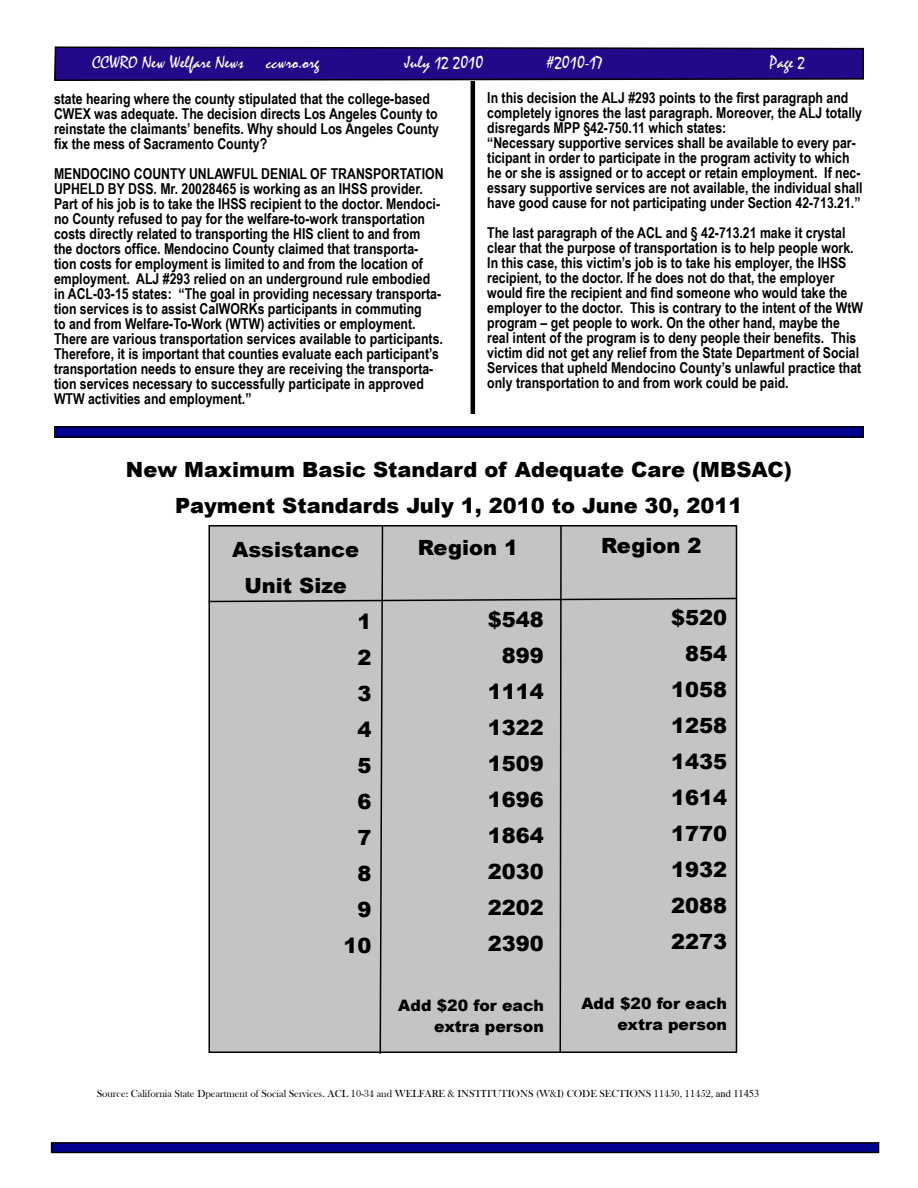
<style>
.page{position:relative;width:918px;height:1188px;background:#fff}
.page>*{position:absolute;margin:0;border:0;box-sizing:border-box;transform-origin:0 0}
.t1{font:900 21px/36px "Arial";color:#000;text-align:right}
.t2{font:18px "Mistral";color:#fffcf8}
.t3{font:900 15.75px/21px "Arial";color:#000;text-align:right}
.t4{font:700 15px/15px "Arial Narrow";color:#000}
.t5{font:10.5px "Bask Old Face";color:#000}
.s1{font-family:"Times"}
</style>
<div class="page">
<svg style="left:54px;top:46px;width:810px;height:36px;background:#311b87"></svg>
<div style="left:55px;top:427px;width:808px;height:10px;background:#000090"></div>
<div style="left:54px;top:426px;width:810px;height:12px;border:2px solid #000"></div>
<div style="left:52px;top:1143px;width:827px;height:9px;background:#000090"></div>
<div style="left:51px;top:1142px;width:828px;height:11px;border:2px solid #000"></div>
<hr style="left:471px;top:81px;width:4px;height:333px;background:#000">
<div style="left:208px;top:525px;width:530px;height:529px;background:#c2c4c6"></div>
<p class="t2" style="left:92px;top:52px;width:229px">CCWRO New Welfare News ccwro.org</p>
<p class="t2" style="left:405px;top:52px;width:80px">July 12 2010</p>
<p class="t2" style="left:547px;top:52px;width:58px">#2010-17</p>
<p class="t2" style="left:769px;top:52px;width:37px">Page 2</p>
<p class="t4" style="left:54px;top:90px;width:387px">state hearing where the county stipulated that the college-based CWEX was adequate. The decision directs Los Angeles County to reinstate the claimants’ benefits. Why should Los Angeles County fix the mess of Sacramento County?</p>
<p class="t4" style="left:54px;top:165px;width:391px">MENDOCINO COUNTY UNLAWFUL DENIAL OF TRANSPORTATION UPHELD BY DSS. Mr. 20028465 is working as an IHSS provider.<br>Part of his job is to take the IHSS recipient to the doctor. Mendoci&shy;no County refused to pay for the welfare-to-work transportation costs directly related to transporting the HIS client to and from<br>the doctors office. Mendocino County claimed that transporta&shy;tion costs for employment is limited to and from the location of employment. ALJ #293 relied on an underground rule embodied in ACL-03-15 states: “The goal in providing necessary transporta&shy;tion services is to assist CalWORKs participants in commuting<br>to and from Welfare-To-Work (WTW) activities or employment.<br>There are various transportation services available to participants.<br>Therefore, it is important that counties evaluate each participant’s transportation needs to ensure they are receiving the transporta&shy;tion services necessary to successfully participate in approved WTW activities and employment.”</p>
<p class="t4" style="left:487px;top:90px;width:377px">In this decision the ALJ #293 points to the first paragraph and completely ignores the last paragraph. Moreover, the ALJ totally disregards MPP §42-750.11 which states:<br>“Necessary supportive services shall be available to every par&shy;ticipant in order to participate in the program activity to which he or she is assigned or to accept or retain employment. If nec&shy;essary supportive services are not available, the individual shall have good cause for not participating under Section 42-713.21.”</p>
<p class="t4" style="left:487px;top:225px;width:377px">The last paragraph of the ACL and § 42-713.21 make it crystal clear that the purpose of transportation is to help people work.<br>In this case, this victim’s job is to take his employer, the IHSS recipient, to the doctor. If he does not do that, the employer would fire the recipient and find someone who would take the employer to the doctor. This is contrary to the intent of the WtW program – get people to work. On the other hand, maybe the real intent of the program is to deny people their benefits. This victim did not get any relief from the State Department of Social Services that upheld Mendocino County’s unlawful practice that only transportation to and from work could be paid.</p>
<h1 class="t1" style="left:126px;top:451px;width:667px;text-align:center">New Maximum Basic Standard of Adequate Care (MBSAC)<br>Payment Standards July 1, 2010 to June 30, 2011</h1>
<h1 class="t1" style="left:418px;top:529px;width:102px">Region 1</h1>
<h1 class="t1" style="left:601px;top:527px;width:102px">Region 2</h1>
<h1 class="t1" style="left:232px;top:531px;width:129px">Assistance</h1>
<h1 class="t1" style="left:245px;top:567px;width:104px">Unit Size</h1>
<h1 class="t1" style="left:358px;top:603px;width:15px">1</h1>
<h1 class="t1" style="left:358px;top:639px;width:15px">2</h1>
<h1 class="t1" style="left:358px;top:675px;width:15px">3</h1>
<h1 class="t1" style="left:358px;top:711px;width:15px">4</h1>
<h1 class="t1" style="left:358px;top:747px;width:15px">5</h1>
<h1 class="t1" style="left:358px;top:783px;width:15px">6</h1>
<h1 class="t1" style="left:358px;top:819px;width:15px">7</h1>
<h1 class="t1" style="left:358px;top:855px;width:15px">8</h1>
<h1 class="t1" style="left:358px;top:891px;width:15px">9</h1>
<h1 class="t1" style="left:344px;top:927px;width:29px">10</h1>
<h1 class="t1" style="left:488px;top:601px;width:57px">$548<br>899<br>1114<br>1322<br>1509<br>1696<br>1864<br>2030<br>2202<br>2390</h1>
<p class="t3" style="left:398px;top:995px;width:147px">Add $20 for each extra person</p>
<h1 class="t1" style="left:671px;top:599px;width:57px">$520<br>854<br>1058<br>1258<br>1435<br>1614<br>1770<br>1932<br>2088<br>2273</h1>
<p class="t3" style="left:581px;top:992px;width:147px">Add $20 for each extra person</p>
<p class="t5" style="left:97px;top:1087px;width:664px">Source: California State Dpeartment of Social Services. ACL 10-34 and WELFARE &amp; INSTITUTIONS (W&amp;I) CODE SECTIONS 11450, 11452, <span class="s1">and 11453</span></p>
</div>
